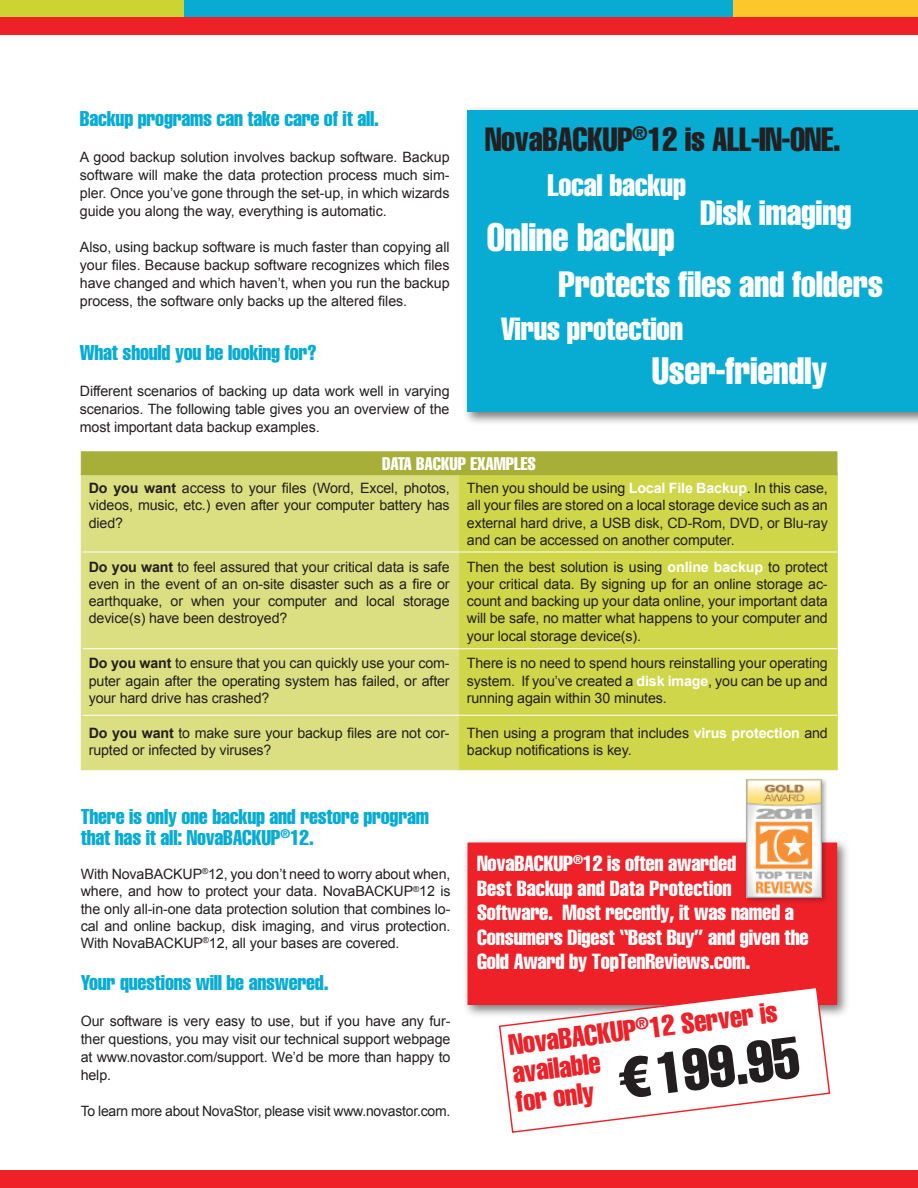
<style>
.page{position:relative;width:918px;height:1188px;background:#fff}
.page>*{position:absolute;margin:0;border:0;box-sizing:border-box;transform-origin:0 0}
.t1{font:extra-condensed 57.3px "Helvetica";color:#231f20}
.t2{font:extra-condensed 39px "Helvetica";letter-spacing:-.01em;color:#fff}
.t3{font:extra-condensed 37.5px "Helvetica";color:#fff}
.t4{font:extra-condensed 36px "Helvetica";letter-spacing:-.01em;color:#fff}
.t5{font:extra-condensed 34.5px "Helvetica";letter-spacing:-.01em;color:#fff}
.t6{font:extra-condensed 33px "Helvetica";letter-spacing:-.01em;color:#231f20}
.t7{font:extra-condensed 31.5px "Helvetica";letter-spacing:-.01em;color:#fff}
.t8{font:extra-condensed 30.6px "Helvetica";letter-spacing:-.01em;color:#fff}
.t9{font:extra-condensed 28.65px/28.7px "Helvetica";color:#ee2028}
.t10{font:extra-condensed 21.45px/24.3px "Helvetica";letter-spacing:-.01em;color:#fff}
.t11{font:extra-condensed 21px/21px "Helvetica";letter-spacing:-.01em;color:#08acd2}
.t12{font:extra-condensed 18px "Helvetica";color:#fff}
.t13{font:14.25px/17.2px "Arial";letter-spacing:-.01em;color:#231f20;text-align:justify}
.s1{font-weight:700}
.s2{font-weight:700;color:#fff}
.s3{font-family:"Linotype Euro Font Ato F";font-stretch:normal}
</style>
<div class="page">
<div style="left:0;top:0;width:185px;height:17px;background:#ccd333"></div>
<div style="left:185px;top:0;width:548px;height:17px;background:#08acd2"></div>
<div style="left:733px;top:0;width:185px;height:17px;background:#fbc72a"></div>
<div style="left:0;top:17px;width:918px;height:17px;background:#ee2028"></div>
<div style="left:0;top:1171px;width:918px;height:17px;background:#ee2028"></div>
<div style="left:463px;top:838px;width:388px;height:180px;background:#231f20;opacity:.6"></div>
<div style="left:468px;top:843px;width:368px;height:161px;background:#ee2028"></div>
<div style="left:468px;top:843px;width:369px;height:162px;border:1px solid #ee2028"></div>
<div style="left:744px;top:777px;width:84px;height:127px;background:#231f20;opacity:.38"></div>
<img style="left:747px;top:779px;width:74px;height:118px">
<div style="left:458px;top:473px;width:380px;height:297px;background:#d0d64a;border:1px solid #d0d64a"></div>
<div style="left:81px;top:473px;width:378px;height:297px;background:#dcdf81"></div>
<div style="left:81px;top:451px;width:756px;height:24px;background:#a7af38;border:1px solid #a7af38"></div>
<hr style="left:83px;top:552px;width:754px;height:1px;background:#fff">
<hr style="left:83px;top:648px;width:754px;height:1px;background:#fff">
<hr style="left:83px;top:715px;width:754px;height:1px;background:#fff">
<div style="left:463px;top:106px;width:455px;height:320px;background:#231f20;opacity:.6"></div>
<div style="left:468px;top:111px;width:450px;height:301px;background:#08acd2"></div>
<svg style="left:498px;top:988px;width:333px;height:145px"></svg>
<h3 class="t11" style="left:80px;top:108px;width:301px">Backup programs can take care of it all.</h3>
<p class="t13" style="left:80px;top:148px;width:371px;line-height:18px">A good backup solution involves backup software. Backup software will make the data protection process much sim&shy;pler. Once you’ve gone through the set-up, in which wizards guide you along the way, everything is automatic.</p>
<p class="t13" style="left:80px;top:238px;width:371px;line-height:18px">Also, using backup software is much faster than copying all your files. Because backup software recognizes which files have changed and which haven’t, when you run the backup process, the software only backs up the altered files.</p>
<h3 class="t11" style="left:80px;top:342px;width:239px">What should you be looking for?</h3>
<p class="t13" style="left:80px;top:382px;width:371px;line-height:18px">Different scenarios of backing up data work well in varying scenarios. The following table gives you an overview of the most important data backup examples.</p>
<h3 class="t6" style="left:485px;top:118px;width:357px">NovaBACKUP<sup>®</sup>12 is ALL-IN-ONE.</h3>
<h3 class="t8" style="left:547px;top:166px;width:140px">Local backup</h3>
<h2 class="t2" style="left:487px;top:212px;width:189px">Online backup</h2>
<h3 class="t4" style="left:558px;top:261px;width:326px">Protects files and folders</h3>
<h3 class="t5" style="left:700px;top:191px;width:153px">Disk imaging</h3>
<h3 class="t7" style="left:501px;top:309px;width:184px">Virus protection</h3>
<h3 class="t3" style="left:652px;top:347px;width:177px">User-friendly</h3>
<p class="t12" style="left:382px;top:452px;width:60px">Data Backup</p>
<p class="t12" style="left:470px;top:452px;width:67px">Examples</p>
<p class="t13" style="left:89px;top:479px;width:362px"><span class="s1">Do you want</span> access to your files (Word, Excel, photos, videos, music, etc.) even after your computer battery has died?</p>
<p class="t13" style="left:467px;top:479px;width:362px">Then you should be using <span class="s2">Local File Backup</span>. In this case, all your files are stored on a local storage device such as an external hard drive, a USB disk, CD-Rom, DVD, or Blu-ray and can be accessed on another computer.</p>
<p class="t13" style="left:89px;top:558px;width:362px"><span class="s1">Do you want</span> to feel assured that your critical data is safe even in the event of an on-site disaster such as a fire or earthquake, or when your computer and local storage device(s) have been destroyed?</p>
<p class="t13" style="left:467px;top:558px;width:362px">Then the best solution is using <span class="s2">online backup</span> to protect your critical data. By signing up for an online storage ac&shy;count and backing up your data online, your important data will be safe, no matter what happens to your computer and your local storage device(s).</p>
<p class="t13" style="left:89px;top:655px;width:362px"><span class="s1">Do you want</span> to ensure that you can quickly use your com&shy;puter again after the operating system has failed, or after your hard drive has crashed?</p>
<p class="t13" style="left:467px;top:655px;width:362px">There is no need to spend hours reinstalling your operating system. If you’ve created a <span class="s2">disk image</span>, you can be up and running again within 30 minutes.</p>
<p class="t13" style="left:89px;top:724px;width:362px"><span class="s1">Do you want</span> to make sure your backup files are not cor&shy;rupted or infected by viruses?</p>
<p class="t13" style="left:467px;top:724px;width:362px">Then using a program that includes <span class="s2">virus protection</span> and backup notifications is key.</p>
<h3 class="t11" style="left:81px;top:805px;width:350px">There is only one backup and restore program that has it all: NovaBACKUP<sup>®</sup>12.</h3>
<p class="t13" style="left:81px;top:865px;width:371px">With NovaBACKUP<sup>®</sup>12, you don’t need to worry about when, where, and how to protect your data. NovaBACKUP<sup>®</sup>12 is the only all-in-one data protection solution that combines lo&shy;cal and online backup, disk imaging, and virus protection.<br>With NovaBACKUP<sup>®</sup>12, all your bases are covered.</p>
<h3 class="t11" style="left:81px;top:972px;width:249px">Your questions will be answered.</h3>
<p class="t13" style="left:81px;top:1012px;width:371px;line-height:18px">Our software is very easy to use, but if you have any fur&shy;ther questions, you may visit our technical support webpage at www.novastor.com/support. We’d be more than happy to help.</p>
<p class="t13" style="left:81px;top:1102px;width:371px">To learn more about NovaStor, please visit www.novastor.com.</p>
<h3 class="t10" style="left:477px;top:851px;width:333px">NovaBACKUP<sup>®</sup>12 is often awarded<br>Best Backup and Data Protection Software. Most recently, it was named a Consumers Digest “Best Buy” and given the Gold Award by TopTenReviews.com.</h3>
<h3 class="t9" style="left:507px;top:1030px;width:273px;rotate:-7deg">NovaBACKUP<sup>®</sup>12 Server is available<br>for only</h3>
<h1 class="t1" style="left:615px;top:1043px;width:183px;rotate:-7deg"><span class="s3">y</span> 199.95</h1>
</div>
